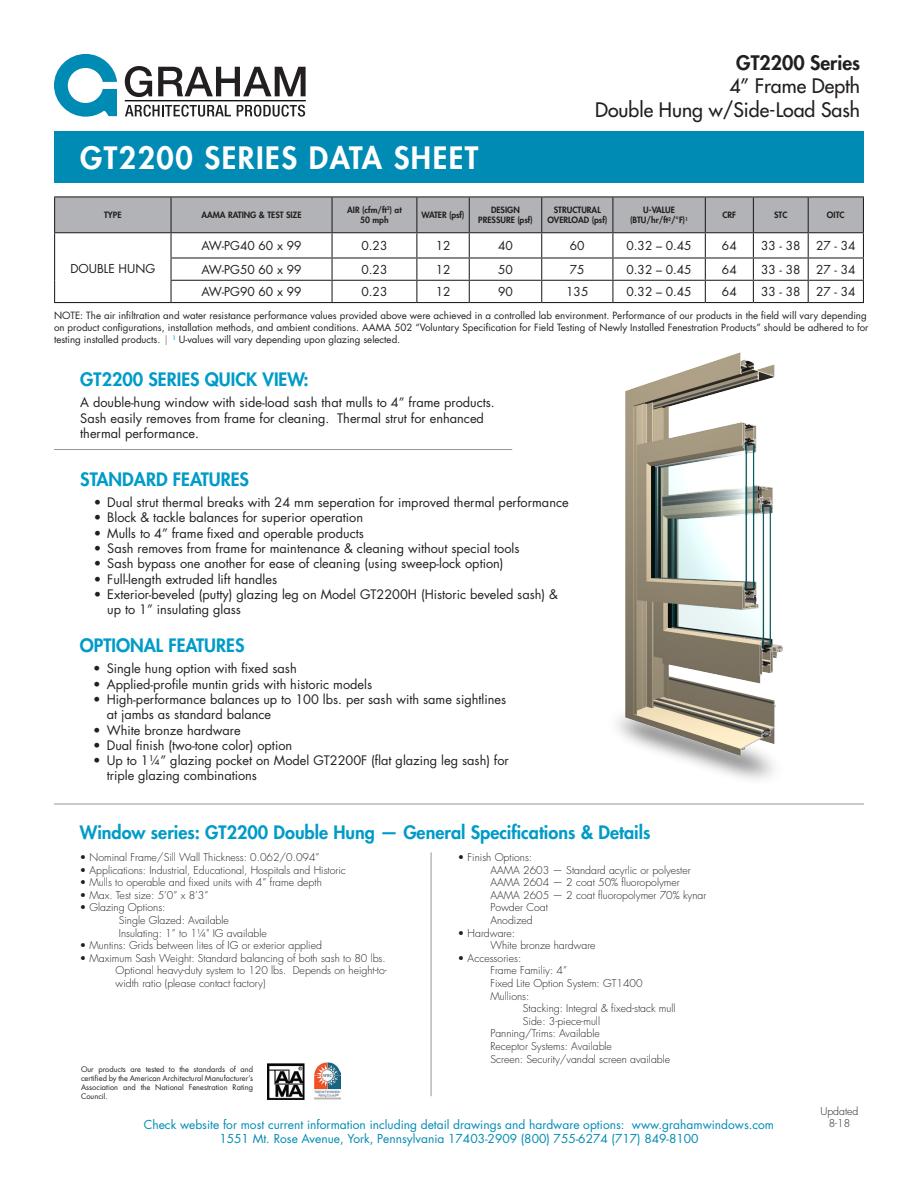
<style>
.page{position:relative;width:918px;height:1188px;background:#fff}
.page>*{position:absolute;margin:0;border:0;box-sizing:border-box;transform-origin:0 0}
.t1{font:800 30px "Futura Std";letter-spacing:.05em;color:#fff}
.t2{font:500 19.5px/23.4px "Futura Std";color:#231f20;text-align:right}
.t3{font:800 19.5px "Futura Std";color:#231f20}
.t4{font:800 18px "Futura Std";color:#009bc8}
.t5{font:12.75px/15.3px "Futura Std";color:#231f20}
.t6{font:12px/14.4px "Futura Std";color:#008bb4;text-align:center}
.t7{font:12px "Futura Std";color:#231f20}
.t8{font:300 10.5px/12.6px "Futura Std";color:#231f20}
.t9{font:9.75px/11.7px "Futura Std";color:#231f20}
.t10{font:800 8.4px/10.2px "Futura Std";color:#231f20;text-align:center}
.t11{font:7.5px/9px "Futura Std";color:#231f20;text-align:justify}
.s1{color:#888483}
.s2{color:#008bb4}
</style>
<div class="page">
<svg style="left:54px;top:54px;width:63px;height:63px"></svg>
<svg style="left:125px;top:66px;width:27px;height:31px"></svg>
<svg style="left:158px;top:67px;width:148px;height:29px"></svg>
<svg style="left:125px;top:105px;width:106px;height:12px"></svg>
<svg style="left:237px;top:105px;width:68px;height:12px"></svg>
<hr style="left:125px;top:100px;width:181px;height:1px;background:#000">
<div style="left:54px;top:131px;width:810px;height:52px;background:#008bb4"></div>
<img style="left:267px;top:1062px;width:73px;height:37px">
<hr style="left:54px;top:302px;width:117px;height:1px;background:#231f20">
<hr style="left:171px;top:302px;width:161px;height:1px;background:#231f20">
<hr style="left:332px;top:302px;width:85px;height:1px;background:#231f20">
<hr style="left:417px;top:302px;width:52px;height:1px;background:#231f20">
<hr style="left:469px;top:302px;width:73px;height:1px;background:#231f20">
<hr style="left:542px;top:302px;width:71px;height:1px;background:#231f20">
<hr style="left:613px;top:302px;width:92px;height:1px;background:#231f20">
<hr style="left:705px;top:302px;width:48px;height:1px;background:#231f20">
<hr style="left:753px;top:302px;width:55px;height:1px;background:#231f20">
<hr style="left:808px;top:302px;width:56px;height:1px;background:#231f20">
<hr style="left:54px;top:196px;width:117px;height:1px;background:#231f20">
<hr style="left:171px;top:196px;width:161px;height:1px;background:#231f20">
<hr style="left:332px;top:196px;width:85px;height:1px;background:#231f20">
<hr style="left:417px;top:196px;width:52px;height:1px;background:#231f20">
<hr style="left:469px;top:196px;width:73px;height:1px;background:#231f20">
<hr style="left:542px;top:196px;width:71px;height:1px;background:#231f20">
<hr style="left:613px;top:196px;width:92px;height:1px;background:#231f20">
<hr style="left:705px;top:196px;width:48px;height:1px;background:#231f20">
<hr style="left:753px;top:196px;width:55px;height:1px;background:#231f20">
<hr style="left:808px;top:196px;width:56px;height:1px;background:#231f20">
<svg style="left:54px;top:197px;width:810px;height:105px"></svg>
<hr style="left:54px;top:804px;width:810px;height:1px;background:#939598">
<hr style="left:431px;top:852px;width:1px;height:244px;background:#939598">
<hr style="left:54px;top:449px;width:458px;height:1px;background:#939598">
<img style="left:626px;top:352px;width:157px;height:403px">
<h1 class="t1" style="left:80px;top:139px;width:400px">GT2200 SERIES DATA SHEET</h1>
<h2 class="t3" style="left:736px;top:50px;width:125px">GT2200 Series</h2>
<h2 class="t2" style="left:595px;top:74px;width:266px">4” Frame Depth<br>Double Hung w/Side-Load Sash</h2>
<p class="t10" style="left:104px;top:210px;width:19px">TYPE</p>
<p class="t10" style="left:201px;top:210px;width:102px">AAMA RATING &amp; TEST SIZE</p>
<p class="t10" style="left:347px;top:205px;width:56px">AIR (cfm/ft<sup>2</sup>) at<br>50 mph</p>
<p class="t10" style="left:422px;top:210px;width:44px">WATER (psf)</p>
<p class="t10" style="left:478px;top:205px;width:56px">DESIGN<br>PRESSURE (psf)</p>
<p class="t10" style="left:547px;top:205px;width:61px">STRUCTURAL<br>OVERLOAD (psf)</p>
<p class="t10" style="left:630px;top:205px;width:59px">U-VALUE (BTU/hr/ft<sup>2</sup>/°F)<sup>1</sup></p>
<p class="t10" style="left:722px;top:210px;width:15px">CRF</p>
<p class="t10" style="left:774px;top:210px;width:15px">STC</p>
<p class="t10" style="left:827px;top:210px;width:19px">OITC</p>
<p class="t7" style="left:70px;top:261px;width:86px">DOUBLE HUNG</p>
<p class="t7" style="left:202px;top:238px;width:101px">AW-PG40 60 x 99</p>
<p class="t7" style="left:362px;top:238px;width:27px">0.23</p>
<p class="t7" style="left:436px;top:238px;width:16px">12</p>
<p class="t7" style="left:498px;top:238px;width:16px">40</p>
<p class="t7" style="left:570px;top:238px;width:16px">60</p>
<p class="t7" style="left:627px;top:238px;width:67px">0.32 – 0.45</p>
<p class="t7" style="left:722px;top:238px;width:16px">64</p>
<p class="t7" style="left:761px;top:238px;width:41px">33 - 38</p>
<p class="t7" style="left:816px;top:238px;width:41px">27 - 34</p>
<p class="t7" style="left:202px;top:262px;width:101px">AW-PG50 60 x 99</p>
<p class="t7" style="left:362px;top:262px;width:27px">0.23</p>
<p class="t7" style="left:436px;top:262px;width:16px">12</p>
<p class="t7" style="left:498px;top:262px;width:16px">50</p>
<p class="t7" style="left:570px;top:262px;width:16px">75</p>
<p class="t7" style="left:627px;top:262px;width:67px">0.32 – 0.45</p>
<p class="t7" style="left:722px;top:262px;width:16px">64</p>
<p class="t7" style="left:761px;top:262px;width:41px">33 - 38</p>
<p class="t7" style="left:816px;top:262px;width:41px">27 - 34</p>
<p class="t7" style="left:202px;top:284px;width:101px">AW-PG90 60 x 99</p>
<p class="t7" style="left:362px;top:284px;width:27px">0.23</p>
<p class="t7" style="left:436px;top:284px;width:16px">12</p>
<p class="t7" style="left:498px;top:284px;width:16px">90</p>
<p class="t7" style="left:566px;top:284px;width:24px">135</p>
<p class="t7" style="left:627px;top:284px;width:67px">0.32 – 0.45</p>
<p class="t7" style="left:722px;top:284px;width:16px">64</p>
<p class="t7" style="left:761px;top:284px;width:41px">33 - 38</p>
<p class="t7" style="left:816px;top:284px;width:41px">27 - 34</p>
<p class="t9" style="left:54px;top:310px;width:816px">NOTE: The air infiltration and water resistance performance values provided above were achieved in a controlled lab environment. Performance of our products in the field will vary depending on product configurations, installation methods, and ambient conditions. AAMA 502 “Voluntary Specification for Field Testing of Newly Installed Fenestration Products” should be adhered to for testing installed products. <span class="s1">|</span> <span class="s2">¹</span> U-values will vary depending upon glazing selected.</p>
<h3 class="t4" style="left:80px;top:368px;width:230px">GT2200 SERIES QUICK VIEW:</h3>
<p class="t5" style="left:80px;top:395px;width:416px">A double-hung window with side-load sash that mulls to 4” frame products.<br>Sash easily removes from frame for cleaning. Thermal strut for enhanced thermal performance.</p>
<h3 class="t4" style="left:80px;top:468px;width:170px">STANDARD FEATURES</h3>
<p class="t5" style="left:94px;top:495px;width:477px">• Dual strut thermal breaks with 24 mm seperation for improved thermal performance</p>
<p class="t5" style="left:94px;top:510px;width:271px">• Block &amp; tackle balances for superior operation</p>
<p class="t5" style="left:94px;top:526px;width:272px">• Mulls to 4” frame fixed and operable products</p>
<p class="t5" style="left:94px;top:541px;width:427px">• Sash removes from frame for maintenance &amp; cleaning without special tools</p>
<p class="t5" style="left:94px;top:556px;width:411px">• Sash bypass one another for ease of cleaning (using sweep-lock option)</p>
<p class="t5" style="left:94px;top:571px;width:185px">• Full-length extruded lift handles</p>
<p class="t5" style="left:107px;top:587px;width:452px;text-indent:-14px">• Exterior-beveled (putty) glazing leg on Model GT2200H (Historic beveled sash) &amp; up to 1” insulating glass</p>
<h3 class="t4" style="left:80px;top:634px;width:166px">OPTIONAL FEATURES</h3>
<p class="t5" style="left:93px;top:661px;width:205px">• Single hung option with fixed sash</p>
<p class="t5" style="left:93px;top:676px;width:280px">• Applied-profile muntin grids with historic models</p>
<p class="t5" style="left:107px;top:692px;width:401px;text-indent:-14px">• High-performance balances up to 100 lbs. per sash with same sightlines at jambs as standard balance</p>
<p class="t5" style="left:93px;top:722px;width:149px">• White bronze hardware</p>
<p class="t5" style="left:93px;top:738px;width:200px">• Dual finish (two-tone color) option</p>
<p class="t5" style="left:107px;top:753px;width:404px;text-indent:-14px">• Up to 1¼” glazing pocket on Model GT2200F (flat glazing leg sash) for triple glazing combinations</p>
<h3 class="t4" style="left:80px;top:821px;width:572px">Window series: GT2200 Double Hung — General Specifications &amp; Details</h3>
<p class="t8" style="left:80px;top:851px;width:241px">• Nominal Frame/Sill Wall Thickness: 0.062/0.094”</p>
<p class="t8" style="left:80px;top:864px;width:268px">• Applications: Industrial, Educational, Hospitals and Historic</p>
<p class="t8" style="left:80px;top:876px;width:244px">• Mulls to operable and fixed units with 4” frame depth</p>
<p class="t8" style="left:80px;top:889px;width:130px">• Max. Test size: 5’0” x 8’3”</p>
<p class="t8" style="left:119px;top:902px;width:150px;text-indent:-39px">• Glazing Options:<br>Single Glazed: Available<br>Insulating: 1” to 1¼" IG available</p>
<p class="t8" style="left:80px;top:939px;width:244px">• Muntins: Grids between lites of IG or exterior applied</p>
<p class="t8" style="left:116px;top:952px;width:273px;text-align:justify;text-indent:-36px">• Maximum Sash Weight: Standard balancing of both sash to 80 lbs.<br>Optional heavy-duty system to 120 lbs. Depends on height-to&shy;width ratio (please contact factory)</p>
<p class="t8" style="left:490px;top:851px;width:217px;text-indent:-33px">• Finish Options:<br>AAMA 2603 — Standard acyrlic or polyester<br>AAMA 2604 — 2 coat 50% fluoropolymer<br>AAMA 2605 — 2 coat fluoropolymer 70% kynar<br>Powder Coat<br>Anodized</p>
<p class="t8" style="left:490px;top:927px;width:107px;text-indent:-33px">• Hardware:<br>White bronze hardware</p>
<p class="t8" style="left:490px;top:952px;width:154px;text-indent:-33px">• Accessories:<br>Frame Familiy: 4”<br>Fixed Lite Option System: GT1400<br>Mullions:</p>
<p class="t8" style="left:523px;top:1002px;width:154px">Stacking: Integral &amp; fixed-stack mull</p>
<p class="t8" style="left:523px;top:1015px;width:79px">Side: 3-piece-mull</p>
<p class="t8" style="left:490px;top:1028px;width:111px">Panning/Trims: Available</p>
<p class="t8" style="left:490px;top:1040px;width:123px">Receptor Systems: Available</p>
<p class="t8" style="left:490px;top:1053px;width:181px">Screen: Security/vandal screen available</p>
<p class="t11" style="left:81px;top:1065px;width:174px">Our products are tested to the standards of and certified by the American Architectural Manufacturer’s Association and the National Fenestration Rating Council.</p>
<p class="t6" style="left:144px;top:1117px;width:632px">Check website for most current information including detail drawings and hardware options: www.grahamwindows.com<br>1551 Mt. Rose Avenue, York, Pennsylvania 17403-2909 (800) 755-6274 (717) 849-8100</p>
<p class="t8" style="left:820px;top:1105px;width:39px;text-align:center">Updated<br>8-18</p>
</div>
